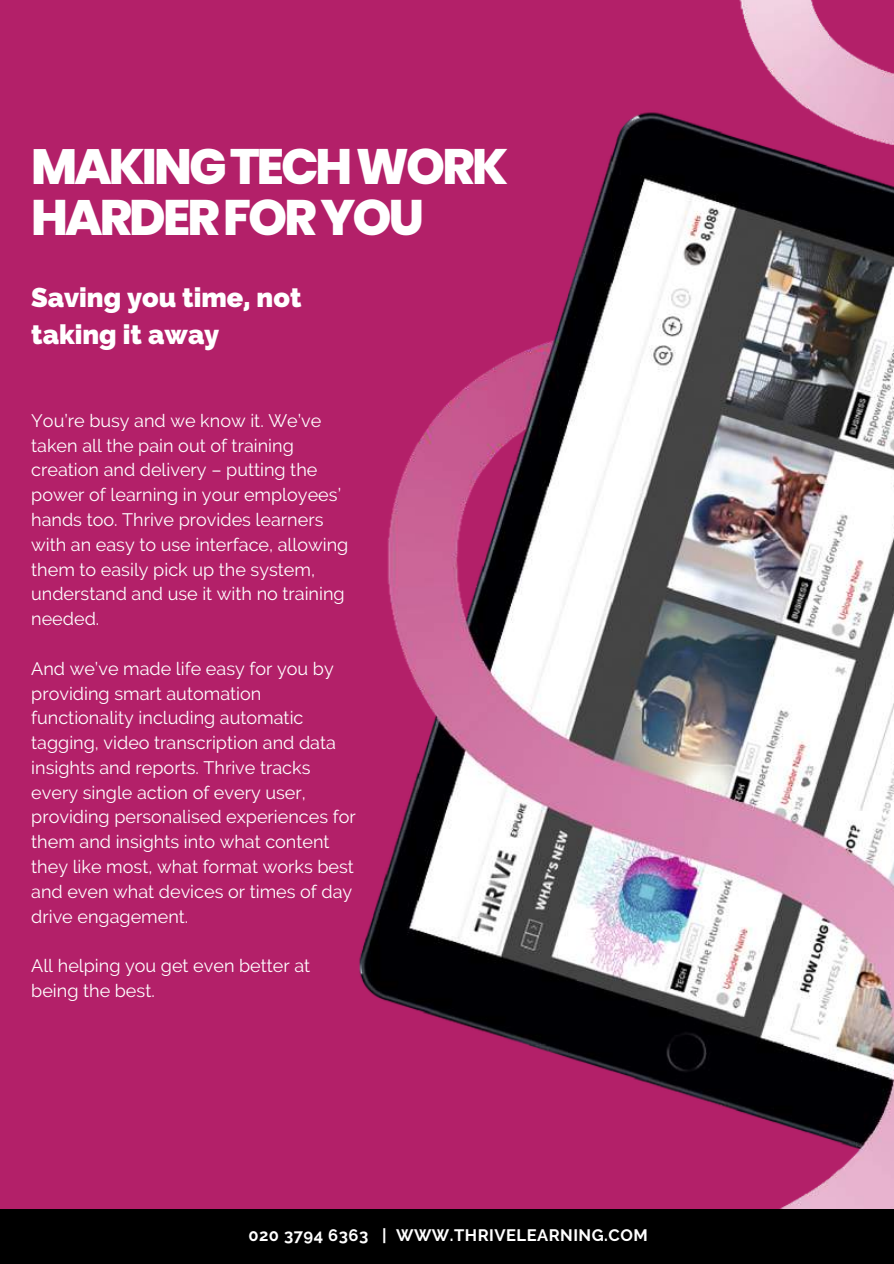
<style>
.page{position:relative;width:894px;height:1264px;background:#fff}
.page>*{position:absolute;margin:0;border:0;box-sizing:border-box;transform-origin:0 0}
.t1{font:800 49.65px "Poppins";letter-spacing:-.06em;color:#fff}
.t2{font:800 49.5px "Poppins";letter-spacing:-.06em;color:#fff}
.t3{font:800 27px/37.2px "Raleway";color:#fff}
.t4{font:18px/24.8px "Raleway";color:#fff}
.t5{font:700 16.5px "Raleway";letter-spacing:.03em;color:#fff}
</style>
<div class="page">
<div style="left:0;top:0;width:893px;height:1263px;background:#b32069"></div>
<img style="left:359px;top:0;width:534px;height:1209px">
<div style="left:0;top:1209px;width:893px;height:54px;background:#000"></div>
<h2 class="t2" style="left:31px;top:132px;width:478px">MAKINGTECHWORK</h2>
<h1 class="t1" style="left:31px;top:183px;width:394px">HARDERFORYOU</h1>
<h3 class="t3" style="left:31px;top:279px;width:272px">Saving you time, not taking it away</h3>
<p class="t4" style="left:31px;top:408px;width:318px">You’re busy and we know it. We’ve taken all the pain out of training creation and delivery – putting the power of learning in your employees’ hands too. Thrive provides learners with an easy to use interface, allowing them to easily pick up the system, understand and use it with no training needed.</p>
<p class="t4" style="left:31px;top:656px;width:326px">And we’ve made life easy for you by providing smart automation functionality including automatic tagging, video transcription and data insights and reports. Thrive tracks every single action of every user, providing personalised experiences for them and insights into what content they like most, what format works best and even what devices or times of day drive engagement.</p>
<p class="t4" style="left:31px;top:953px;width:280px">All helping you get even better at being the best.</p>
<p class="t5" style="left:248px;top:1225px;width:400px">020 3794 6363 | WWW.THRIVELEARNING.COM</p>
</div>
